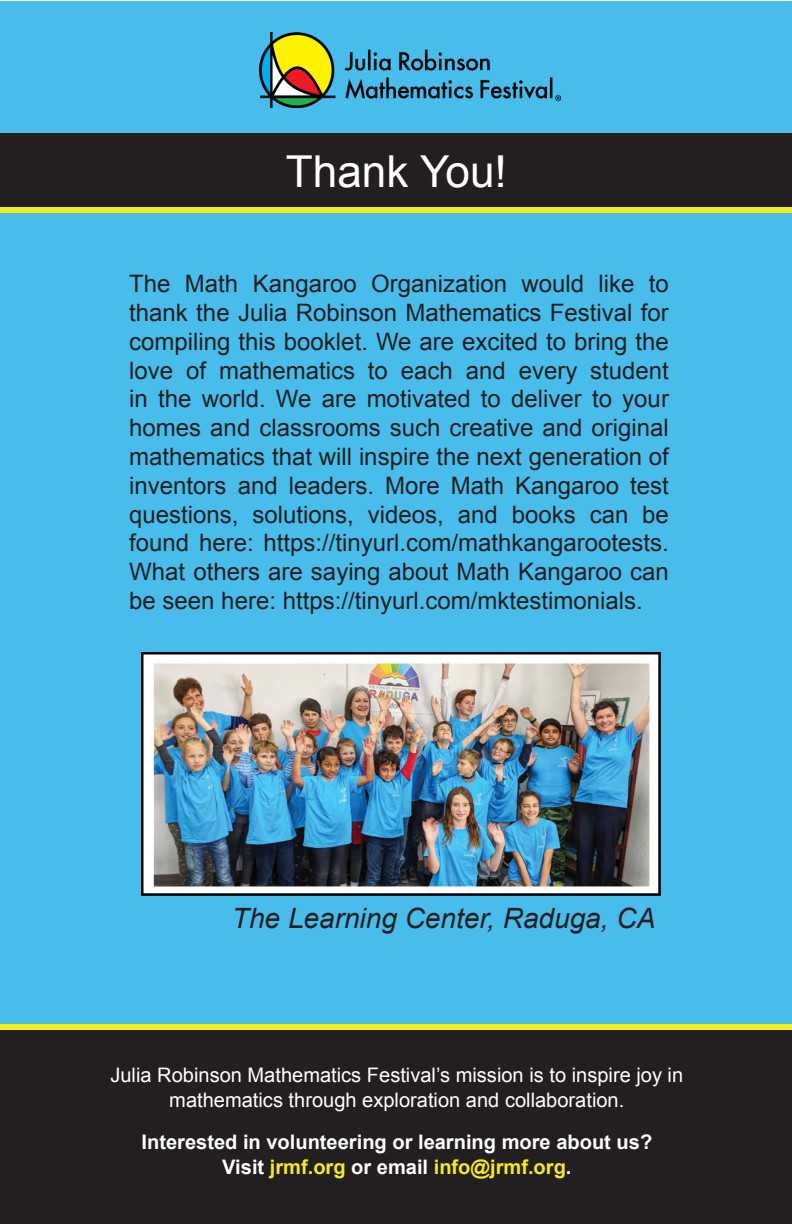
<style>
.page{position:relative;width:792px;height:1224px;background:#fff}
.page>*{position:absolute;margin:0;border:0;box-sizing:border-box;transform-origin:0 0}
.t1{font:44px "Arial";color:#fff}
.t2{font:italic 28px "Arial";color:#231f20}
.t3{font:24px/28.8px "Arial";color:#231f20;text-align:justify}
.t4{font:20px/25px "Arial";color:#fff;text-align:center}
.t5{font:700 20px "Arial";color:#fff}
.t6{font:700 20px "Arial";color:#f4ec22}
.s1{color:#fff}
</style>
<div class="page">
<div style="left:0;top:1px;width:792px;height:1023px;background:#48bceb"></div>
<div style="left:0;top:1030px;width:792px;height:194px;background:#231f20"></div>
<div style="left:0;top:1024px;width:792px;height:6px;background:#f4ec22"></div>
<img style="left:142px;top:652px;width:518px;height:243px">
<div style="left:0;top:133px;width:792px;height:74px;background:#231f20"></div>
<div style="left:0;top:207px;width:792px;height:6px;background:#f4ec22"></div>
<img style="left:260px;top:33px;width:300px;height:74px">
<p class="t1" style="left:286px;top:143px;width:222px">Thank You!</p>
<p class="t3" style="left:129px;top:270px;width:541px">The Math Kangaroo Organization would like to thank the Julia Robinson Mathematics Festival for compiling this booklet. We are excited to bring the love of mathematics to each and every student in the world. We are motivated to deliver to your homes and classrooms such creative and original mathematics that will inspire the next generation of inventors and leaders. More Math Kangaroo test questions, solutions, videos, and books can be found here: https://tinyurl.com/mathkangarootests.<br>What others are saying about Math Kangaroo can be seen here: https://tinyurl.com/mktestimonials.</p>
<p class="t2" style="left:232px;top:900px;width:425px">The Learning Center, Raduga, CA</p>
<p class="t4" style="left:110px;top:1063px;width:574px">Julia Robinson Mathematics Festival’s mission is to inspire joy in mathematics through exploration and collaboration.</p>
<p class="t5" style="left:142px;top:1129px;width:512px">Interested in volunteering or learning more about us?</p>
<p class="t6" style="left:222px;top:1154px;width:351px"><span class="s1">Visit</span> jrmf.org <span class="s1">or email</span> info@jrmf.org<span class="s1">.</span></p>
</div>
